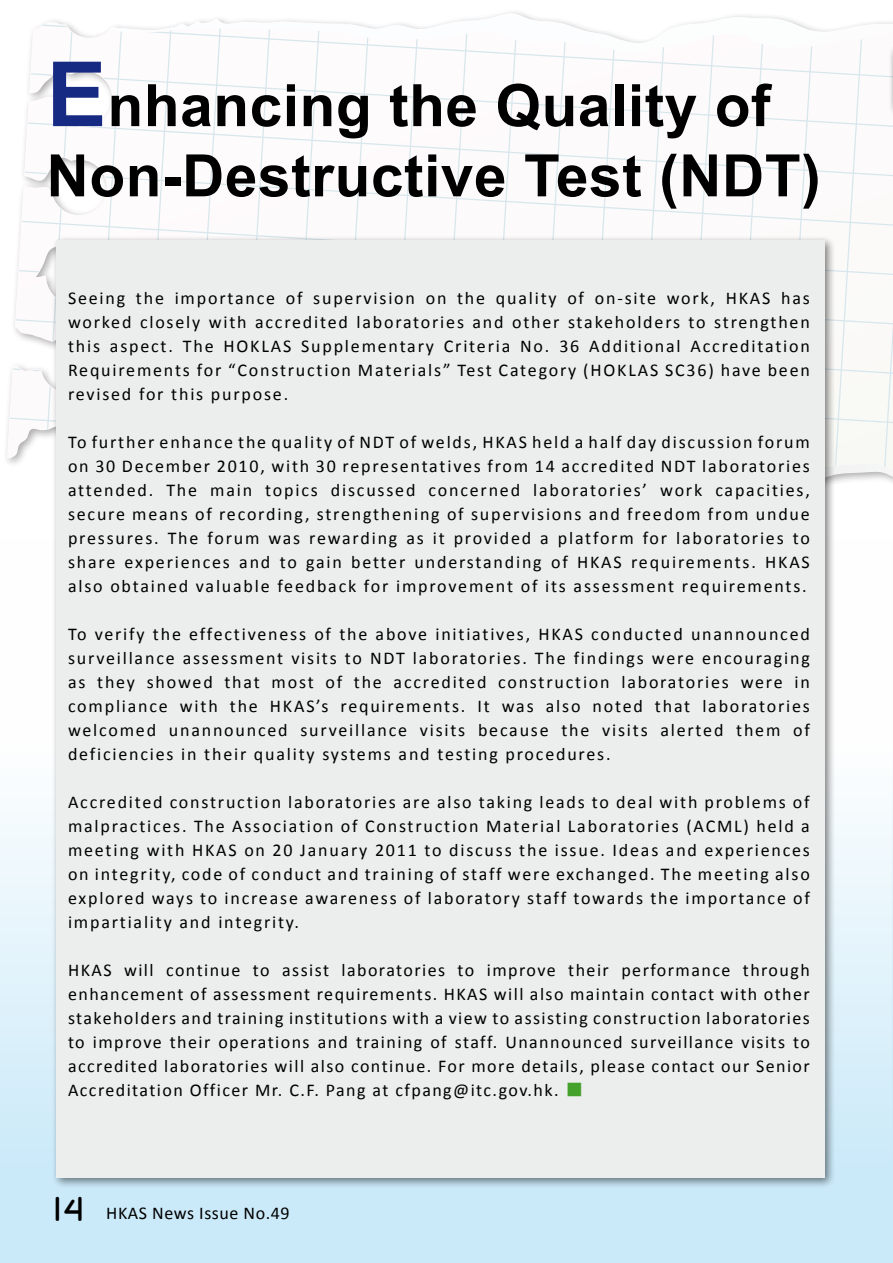
<style>
.page{position:relative;width:893px;height:1263px;background:#fff}
.page>*{position:absolute;margin:0;border:0;box-sizing:border-box;transform-origin:0 0}
.t1{font:700 58.5px/70.2px "Arial";letter-spacing:.01em;color:#000}
.t2{font:18px/24px "Calibri";letter-spacing:.1em;color:#000;text-align:justify}
.t3{font:18px "Calibri";letter-spacing:.03em;color:#000}
.s1{font-size:90px;color:#162983}
.s2{font-family:"DF Hei Std W5";color:#44a12b}
.s3{font-family:"SF Orson Casual";font-weight:800;font-size:36px}
</style>
<div class="page">
<div style="left:0;top:538px;width:893px;height:725px;background:linear-gradient(to bottom,#fff,#c7e8f8)"></div>
<svg style="left:10px;top:20px;width:883px;height:460px"></svg>
<svg style="left:109px;top:13px;width:784px;height:40px"></svg>
<div style="left:51px;top:235px;width:785px;height:954px;background:#000;opacity:.5"></div>
<div style="left:56px;top:240px;width:768px;height:938px;background:#eceded"></div>
<div style="left:888px;top:43px;width:5px;height:74px;background:#f2eff0"></div>
<hr style="left:892px;top:48px;width:1px;height:58px;background:#fff">
<h1 class="t1" style="left:47px;top:72px;width:776px"><span class="s1">E</span>nhancing the Quality of<br>Non-Destructive Test (NDT)</h1>
<p class="t2" style="left:68px;top:286px;width:743px">Seeing the importance of supervision on the quality of on-site work, HKAS has worked closely with accredited laboratories and other stakeholders to strengthen this aspect. The HOKLAS Supplementary Criteria No. 36 Additional Accreditation Requirements for “Construction Materials” Test Category (HOKLAS SC36) have been revised for this purpose.</p>
<p class="t2" style="left:68px;top:430px;width:743px">To further enhance the quality of NDT of welds, HKAS held a half day discussion forum on 30 December 2010, with 30 representatives from 14 accredited NDT laboratories attended. The main topics discussed concerned laboratories’ work capacities, secure means of recording, strengthening of supervisions and freedom from undue pressures. The forum was rewarding as it provided a platform for laboratories to share experiences and to gain better understanding of HKAS requirements. HKAS also obtained valuable feedback for improvement of its assessment requirements.</p>
<p class="t2" style="left:68px;top:621px;width:743px">To verify the effectiveness of the above initiatives, HKAS conducted unannounced surveillance assessment visits to NDT laboratories. The findings were encouraging as they showed that most of the accredited construction laboratories were in compliance with the HKAS’s requirements. It was also noted that laboratories welcomed unannounced surveillance visits because the visits alerted them of deficiencies in their quality systems and testing procedures.</p>
<p class="t2" style="left:68px;top:789px;width:743px">Accredited construction laboratories are also taking leads to deal with problems of malpractices. The Association of Construction Material Laboratories (ACML) held a meeting with HKAS on 20 January 2011 to discuss the issue. Ideas and experiences on integrity, code of conduct and training of staff were exchanged. The meeting also explored ways to increase awareness of laboratory staff towards the importance of impartiality and integrity.</p>
<p class="t2" style="left:68px;top:957px;width:743px">HKAS will continue to assist laboratories to improve their performance through enhancement of assessment requirements. HKAS will also maintain contact with other stakeholders and training institutions with a view to assisting construction laboratories to improve their operations and training of staff. Unannounced surveillance visits to accredited laboratories will also continue. For more details, please contact our Senior Accreditation Officer Mr. C.F. Pang at cfpang@itc.gov.hk. <span class="s2">■</span></p>
<p class="t3" style="left:53px;top:1202px;width:238px"><span class="s3">14</span> HKAS News Issue No.49</p>
</div>
